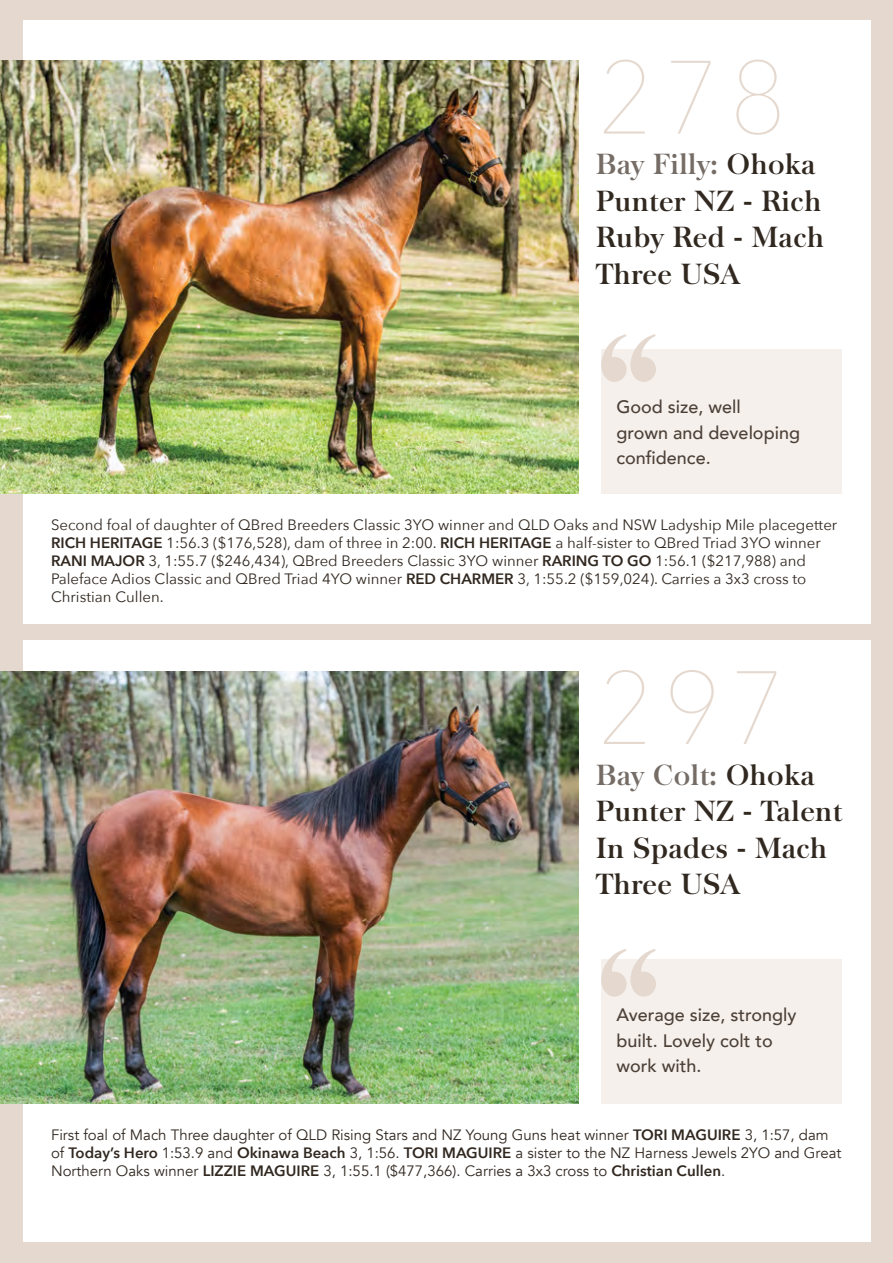
<style>
.page{position:relative;width:893px;height:1263px;background:#e5d9cf}
.page>*{position:absolute;margin:0;border:0;box-sizing:border-box;transform-origin:0 0}
.t1{font:700 155.25px "Baskerville Serial";color:#e5d9cf}
.t2{font:200 102.75px "Avenir Next";letter-spacing:.08em;color:#e5d9cf}
.t3{font:700 28.05px/36.5px "Baskerville Serial";letter-spacing:.02em;color:#312820}
.t4{font:500 18px/25.5px "Avenir";color:#4c4037}
.t5{font:15px/18px "Avenir Next";color:#312820}
.t6{font:15px/18px "Avenir";color:#312820}
.s1{color:#756c65}
.s2{font-weight:600}
.s3{font-family:"Avenir Next";font-weight:600}
</style>
<div class="page">
<div style="left:23px;top:20px;width:847px;height:604px;background:#fff"></div>
<div style="left:23px;top:641px;width:847px;height:601px;background:#fff"></div>
<div style="left:601px;top:349px;width:241px;height:144px;background:#f5f0ec"></div>
<div style="left:601px;top:959px;width:241px;height:145px;background:#f5f0ec"></div>
<img style="left:0;top:61px;width:578px;height:432px">
<img style="left:0;top:671px;width:578px;height:433px">
<h2 class="t2" style="left:597px;top:11px;width:191px">278</h2>
<h3 class="t3" style="left:596px;top:147px;width:229px"><span class="s1">Bay Filly:</span> Ohoka<br>Punter NZ - Rich<br>Ruby Red - Mach<br>Three USA</h3>
<h1 class="t1" style="left:597px;top:297px;width:65px">“</h1>
<p class="t4" style="left:617px;top:393px;width:185px">Good size, well<br>grown and developing confidence.</p>
<p class="t5" style="left:51px;top:515px;width:788px">Second foal of daughter of QBred Breeders Classic 3YO winner and QLD Oaks and NSW Ladyship Mile placegetter <span class="s2">RICH HERITAGE</span> 1:56.3 ($176,528), dam of three in 2:00. <span class="s2">RICH HERITAGE</span> a half-sister to QBred Triad 3YO winner <span class="s2">RANI MAJOR</span> 3, 1:55.7 ($246,434), QBred Breeders Classic 3YO winner <span class="s2">RARING TO GO</span> 1:56.1 ($217,988) and Paleface Adios Classic and QBred Triad 4YO winner <span class="s2">RED CHARMER</span> 3, 1:55.2 ($159,024). Carries a 3x3 cross to Christian Cullen.</p>
<h2 class="t2" style="left:597px;top:621px;width:191px">297</h2>
<h3 class="t3" style="left:596px;top:757px;width:247px"><span class="s1">Bay Colt:</span> Ohoka<br>Punter NZ - Talent<br>In Spades - Mach<br>Three USA</h3>
<h1 class="t1" style="left:597px;top:912px;width:65px">“</h1>
<p class="t4" style="left:617px;top:1001px;width:182px">Average size, strongly built. Lovely colt to work with.</p>
<p class="t6" style="left:51px;top:1126px;width:792px">First foal of Mach Three daughter of QLD Rising Stars and NZ Young Guns heat winner <span class="s3">TORI MAGUIRE</span> 3, 1:57, dam of <span class="s3">Today’s Hero</span> 1:53.9 and <span class="s3">Okinawa Beach</span> 3, 1:56. <span class="s3">TORI MAGUIRE</span> a sister to the NZ Harness Jewels 2YO and Great<br>Northern Oaks winner <span class="s3">LIZZIE MAGUIRE</span> 3, 1:55.1 ($477,366). Carries a 3x3 cross to <span class="s3">Christian Cullen</span>.</p>
</div>
